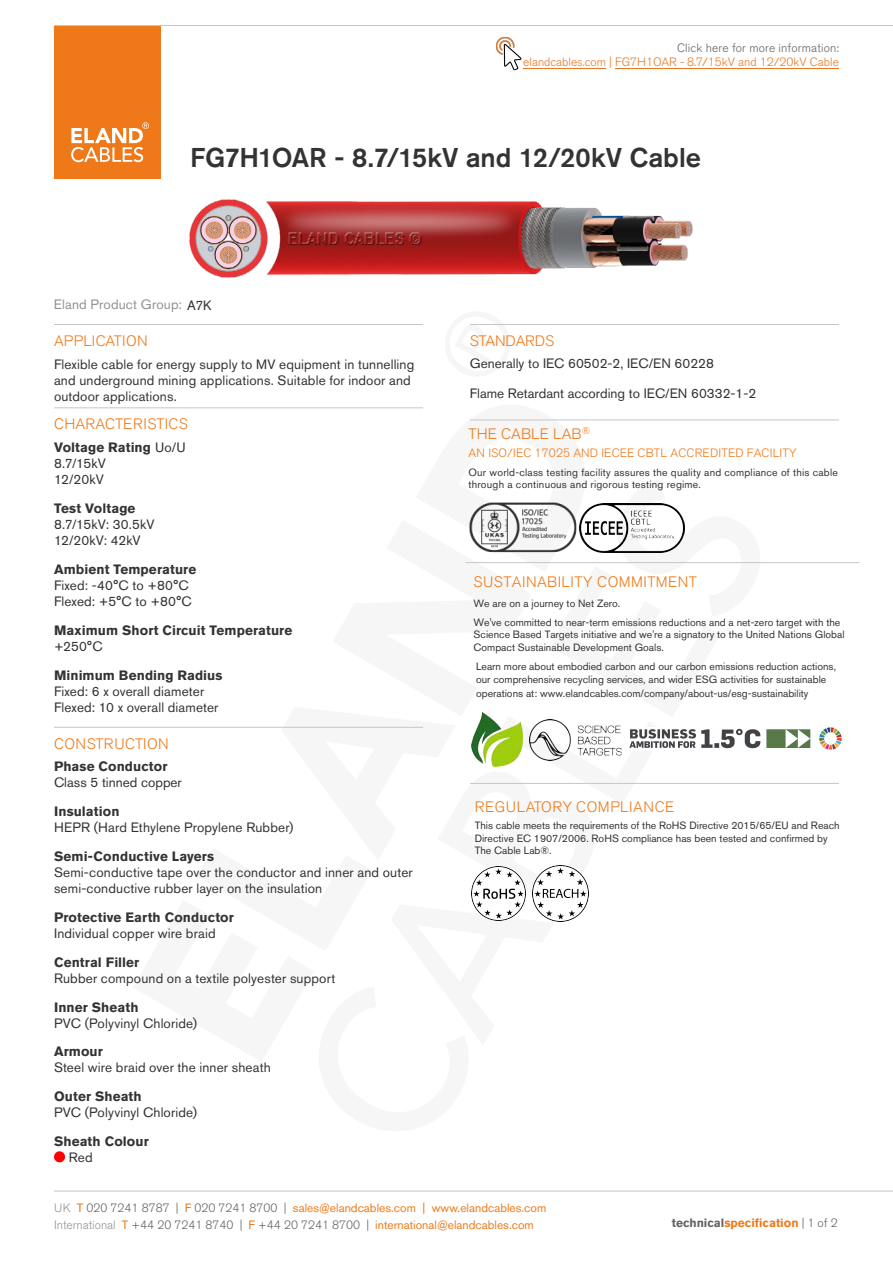
<style>
.page{position:relative;width:893px;height:1263px;background:#fff}
.page>*{position:absolute;margin:0;border:0;box-sizing:border-box;transform-origin:0 0}
.t1{font:500 27px "Akzidenz Grotesk BE";letter-spacing:-.005em;color:#333332}
.t2{font:300 15px "Akzidenz Grotesk BE";letter-spacing:.03em;color:#ef7918}
.t3{font:300 15px "Akzidenz Grotesk BE";letter-spacing:.01em;color:#ef7918}
.t4{font:300 15px "Akzidenz Grotesk BE";letter-spacing:-.01em;color:#ef7918}
.t5{font:13.5px/16px "Akzidenz Grotesk BE";letter-spacing:.01em;color:#333332}
.t6{font:700 13.5px "Akzidenz Grotesk BE";letter-spacing:.01em;color:#333332}
.t7{font:13.5px "Akzidenz Grotesk BE";letter-spacing:.01em;color:#929292}
.t8{font:12px/17.5px "Akzidenz Grotesk BE";color:#ef7918}
.t9{font:300 12px "Akzidenz Grotesk BE";color:#e87722}
.t10{font:300 12px "Akzidenz Grotesk BE";letter-spacing:.015em;color:#ef7918}
.t11{font:300 12px "Akzidenz Grotesk BE";letter-spacing:.015em;color:#646363}
.t12{font:700 12px "Akzidenz Grotesk BE";color:#ef7918}
.t13{font:10.5px/13.6px "Akzidenz Grotesk BE";color:#333332}
.t14{font:10.5px/12.8px "Akzidenz Grotesk BE";letter-spacing:.02em;color:#333332}
.s1{color:#333332}
.s2{font-weight:700}
.s3{font-weight:300;color:#929292}
.s4{font-weight:300;color:#646363}
.s5{color:#646363}
</style>
<div class="page">
<div style="left:54px;top:26px;width:106px;height:153px;background:#ef7918"></div>
<svg style="left:71px;top:122px;width:78px;height:40px"></svg>
<hr style="left:54px;top:25px;width:839px;height:1px;background:#c6c6c6">
<hr style="left:54px;top:1191px;width:839px;height:1px;background:#c6c6c6">
<hr style="left:615px;top:68px;width:224px;height:1px;background:#e87722">
<hr style="left:523px;top:68px;width:83px;height:1px;background:#e87722">
<hr style="left:54px;top:324px;width:369px;height:1px;background:#c6c6c6">
<hr style="left:54px;top:407px;width:369px;height:1px;background:#c6c6c6">
<hr style="left:54px;top:727px;width:369px;height:1px;background:#c6c6c6">
<div style="left:54px;top:1151px;width:11px;height:11px;background:#f00;border-radius:50%"></div>
<hr style="left:470px;top:324px;width:369px;height:1px;background:#c6c6c6">
<hr style="left:470px;top:783px;width:369px;height:1px;background:#c6c6c6">
<img style="left:189px;top:199px;width:504px;height:79px">
<img style="left:496px;top:37px;width:26px;height:34px">
<hr style="left:470px;top:420px;width:369px;height:1px;background:#c6c6c6">
<img style="left:587px;top:503px;width:98px;height:49px">
<img style="left:469px;top:502px;width:118px;height:51px">
<hr style="left:465px;top:562px;width:394px;height:1px;background:#c6c6c6">
<img style="left:472px;top:712px;width:50px;height:55px">
<img style="left:629px;top:727px;width:213px;height:23px">
<img style="left:529px;top:719px;width:92px;height:42px">
<img style="left:471px;top:866px;width:55px;height:55px">
<img style="left:532px;top:865px;width:56px;height:56px">
<p class="t11" style="left:677px;top:41px;width:163px">Click here for more information:</p>
<p class="t9" style="left:523px;top:55px;width:317px">elandcables.com | FG7H1OAR - 8.7/15kV and 12/20kV Cable</p>
<h1 class="t1" style="left:190px;top:141px;width:512px">FG7H1OAR - 8.7/15kV and 12/20kV Cable</h1>
<p class="t7" style="left:54px;top:296px;width:159px">Eland Product Group: <span class="s1">A7K</span></p>
<p class="t2" style="left:54px;top:333px;width:95px">APPLICATION</p>
<p class="t5" style="left:54px;top:356px;width:362px">Flexible cable for energy supply to MV equipment in tunnelling and underground mining applications. Suitable for indoor and outdoor applications.</p>
<p class="t3" style="left:54px;top:416px;width:135px">CHARACTERISTICS</p>
<p class="t5" style="left:54px;top:439px;width:133px"><span class="s2">Voltage Rating</span> Uo/U<br>8.7/15kV<br>12/20kV</p>
<p class="t6" style="left:54px;top:500px;width:83px">Test Voltage</p>
<p class="t5" style="left:54px;top:516px;width:102px">8.7/15kV: 30.5kV<br>12/20kV: 42kV</p>
<p class="t6" style="left:54px;top:561px;width:144px">Ambient Temperature</p>
<p class="t5" style="left:54px;top:577px;width:139px">Fixed: -40°C to +80°C<br>Flexed: +5°C to +80°C</p>
<p class="t6" style="left:54px;top:622px;width:240px">Maximum Short Circuit Temperature</p>
<p class="t5" style="left:54px;top:638px;width:50px">+250°C</p>
<p class="t6" style="left:54px;top:667px;width:170px">Minimum Bending Radius</p>
<p class="t5" style="left:54px;top:683px;width:166px">Fixed: 6 x overall diameter<br>Flexed: 10 x overall diameter</p>
<p class="t2" style="left:54px;top:735px;width:116px">CONSTRUCTION</p>
<p class="t6" style="left:54px;top:759px;width:115px">Phase Conductor</p>
<p class="t5" style="left:54px;top:774px;width:129px">Class 5 tinned copper</p>
<p class="t6" style="left:54px;top:804px;width:67px">Insulation</p>
<p class="t5" style="left:54px;top:819px;width:241px">HEPR (Hard Ethylene Propylene Rubber)</p>
<p class="t6" style="left:54px;top:848px;width:162px">Semi-Conductive Layers</p>
<p class="t5" style="left:54px;top:864px;width:360px">Semi-conductive tape over the conductor and inner and outer semi-conductive rubber layer on the insulation</p>
<p class="t6" style="left:54px;top:909px;width:181px">Protective Earth Conductor</p>
<p class="t5" style="left:54px;top:925px;width:163px">Individual copper wire braid</p>
<p class="t6" style="left:54px;top:954px;width:87px">Central Filler</p>
<p class="t5" style="left:54px;top:970px;width:283px">Rubber compound on a textile polyester support</p>
<p class="t6" style="left:54px;top:999px;width:86px">Inner Sheath</p>
<p class="t5" style="left:54px;top:1015px;width:145px">PVC (Polyvinyl Chloride)</p>
<p class="t6" style="left:54px;top:1044px;width:50px">Armour</p>
<p class="t5" style="left:54px;top:1060px;width:218px">Steel wire braid over the inner sheath</p>
<p class="t6" style="left:54px;top:1089px;width:89px">Outer Sheath</p>
<p class="t5" style="left:54px;top:1104px;width:145px">PVC (Polyvinyl Chloride)</p>
<p class="t6" style="left:54px;top:1133px;width:96px">Sheath Colour</p>
<p class="t5" style="left:69px;top:1149px;width:25px">Red</p>
<p class="t4" style="left:470px;top:333px;width:86px">STANDARDS</p>
<p class="t5" style="left:470px;top:349px;width:288px;line-height:29.7px">Generally to IEC 60502-2, IEC/EN 60228<br>Flame Retardant according to IEC/EN 60332-1-2</p>
<p class="t3" style="left:469px;top:425px;width:123px">THE CABLE LAB<sup>®</sup></p>
<p class="t10" style="left:469px;top:446px;width:330px">AN ISO/IEC 17025 AND IECEE CBTL ACCREDITED FACILITY</p>
<p class="t14" style="left:468px;top:466px;width:371px">Our world-class testing facility assures the quality and compliance of this cable through a continuous and rigorous testing regime.</p>
<p class="t2" style="left:473px;top:573px;width:225px">SUSTAINABILITY COMMITMENT</p>
<p class="t13" style="left:474px;top:595px;width:368px;line-height:18.1px">We are on a journey to Net Zero.<br>We've committed to near-term emissions reductions and a net-zero target with the</p>
<p class="t13" style="left:474px;top:628px;width:372px;line-height:12.6px">Science Based Targets initiative and we're a signatory to the United Nations Global<br>Compact Sustainable Development Goals.</p>
<p class="t13" style="left:476px;top:659px;width:361px">Learn more about embodied carbon and our carbon emissions reduction actions, our comprehensive recycling services, and wider ESG activities for sustainable operations at: www.elandcables.com/company/about-us/esg-sustainability</p>
<p class="t2" style="left:475px;top:798px;width:201px">REGULATORY COMPLIANCE</p>
<p class="t13" style="left:475px;top:819px;width:366px;line-height:12.5px">This cable meets the requirements of the RoHS Directive 2015/65/EU and Reach<br>Directive EC 1907/2006. RoHS compliance has been tested and confirmed by<br>The Cable Lab®.</p>
<p class="t8" style="left:54px;top:1199px;width:494px"><span class="s3">UK</span> T <span class="s4">020 7241 8787 |</span> F <span class="s4">020 7241 8700 |</span> sales@elandcables.com | www.elandcables.com<br><span class="s3">International</span> T <span class="s4">+44 20 7241 8740 |</span> F <span class="s4">+44 20 7241 8700 |</span> international@elandcables.com</p>
<p class="t12" style="left:672px;top:1216px;width:167px"><span class="s5">technical</span>specification <span class="s4">| 1 of 2</span></p>
</div>
